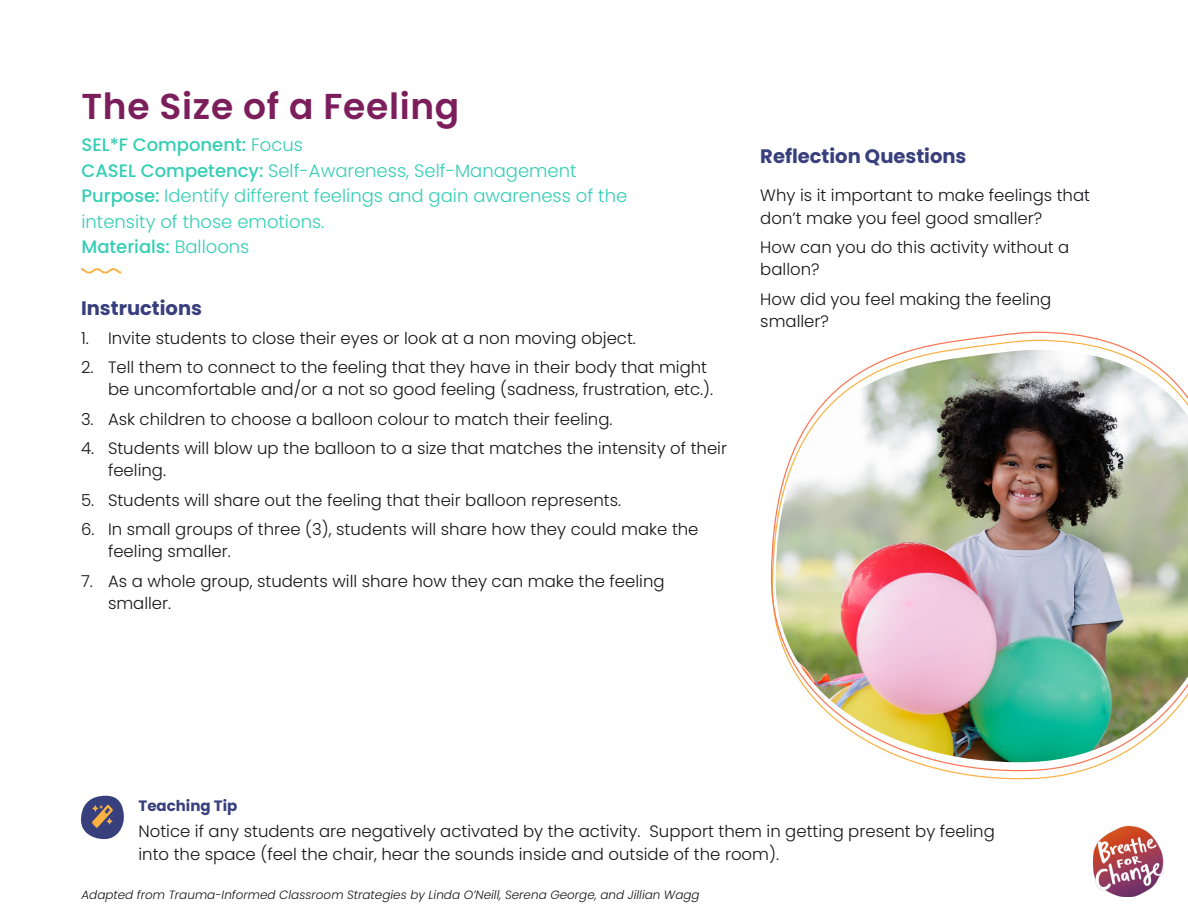
<style>
.page{position:relative;width:1188px;height:918px;background:#fff}
.page>*{position:absolute;margin:0;border:0;box-sizing:border-box;transform-origin:0 0}
.t1{font:600 36px "Poppins";letter-spacing:.02em;color:#7b1e5b}
.Body_Header{font:700 19.5px "Poppins";color:#383f7d}
.Body_Header-2{font:300 18px/25.5px "Poppins";color:#33ceb5}
.Body_Header-3{font:500 18px "Poppins";color:#33ceb5}
.Body_Bullets{font:300 16.5px/22.5px "Poppins";color:#161618}
.Body{font:700 15px "Poppins";color:#383f7d}
.Body-2{font:italic 300 12px "Poppins";color:#161618}
.s1{font-weight:300}
.s2{font-weight:500}
</style>
<div class="page">
<svg style="left:81px;top:796px;width:43px;height:43px"></svg>
<img style="left:1094px;top:826px;width:70px;height:71px">
<svg style="left:771px;top:331px;width:360px;height:441px"></svg>
<img style="left:775px;top:350px;width:413px;height:412px">
<svg style="left:81px;top:268px;width:41px;height:6px"></svg>
<p class="t1" style="left:81px;top:85px;width:379px">The Size of a Feeling</p>
<p class="Body_Header-3" style="left:81px;top:134px;width:223px">SEL*F Component: <span class="s1">Focus</span></p>
<p class="Body_Header-2" style="left:81px;top:158px;width:497px"><span class="s2">CASEL Competency:</span> Self-Awareness, Self-Management</p>
<p class="Body_Header-2" style="left:81px;top:183px;width:547px"><span class="s2">Purpose:</span> Identify different feelings and gain awareness of the intensity of those emotions.</p>
<p class="Body_Header-3" style="left:81px;top:236px;width:170px">Materials: <span class="s1">Balloons</span></p>
<p class="Body_Header" style="left:81px;top:297px;width:123px">Instructions</p>
<p class="Body_Bullets" style="left:81px;top:327px;width:556px">1. Invite students to close their eyes or look at a non moving object.</p>
<p class="Body_Bullets" style="left:108px;top:356px;width:607px;text-indent:-27px">2. Tell them to connect to the feeling that they have in their body that might be uncomfortable and/or a not so good feeling (sadness, frustration, etc.).</p>
<p class="Body_Bullets" style="left:81px;top:408px;width:533px">3. Ask children to choose a balloon colour to match their feeling.</p>
<p class="Body_Bullets" style="left:108px;top:437px;width:621px;text-indent:-27px">4. Students will blow up the balloon to a size that matches the intensity of their feeling.</p>
<p class="Body_Bullets" style="left:81px;top:489px;width:542px">5. Students will share out the feeling that their balloon represents.</p>
<p class="Body_Bullets" style="left:108px;top:518px;width:592px;text-indent:-27px">6. In small groups of three (3), students will share how they could make the feeling smaller.</p>
<p class="Body_Bullets" style="left:108px;top:570px;width:558px;text-indent:-27px">7. As a whole group, students will share how they can make the feeling smaller.</p>
<p class="Body_Header" style="left:760px;top:144px;width:208px">Reflection Questions</p>
<p class="Body_Bullets" style="left:760px;top:184px;width:331px">Why is it important to make feelings that don’t make you feel good smaller?</p>
<p class="Body_Bullets" style="left:760px;top:236px;width:311px">How can you do this activity without a ballon?</p>
<p class="Body_Bullets" style="left:760px;top:288px;width:293px">How did you feel making the feeling smaller?</p>
<p class="Body" style="left:139px;top:798px;width:100px">Teaching Tip</p>
<p class="Body_Bullets" style="left:139px;top:820px;width:858px">Notice if any students are negatively activated by the activity. Support them in getting present by feeling into the space (feel the chair, hear the sounds inside and outside of the room).</p>
<p class="Body-2" style="left:81px;top:887px;width:620px">Adapted from Trauma-Informed Classroom Strategies by Linda O’Neill, Serena George, and Jillian Wagg</p>
</div>
